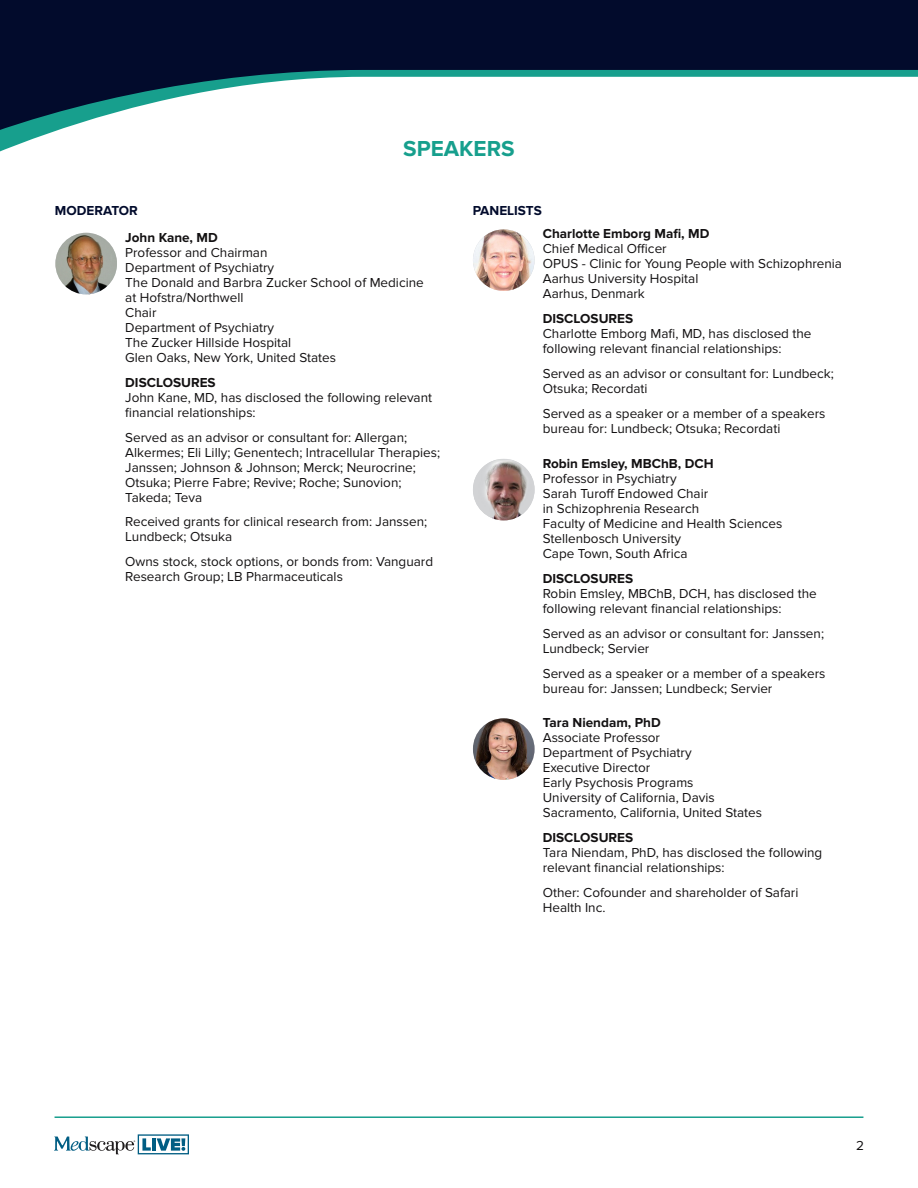
<style>
.page{position:relative;width:918px;height:1188px;background:#fff}
.page>*{position:absolute;margin:0;border:0;box-sizing:border-box;transform-origin:0 0}
.Heading{font:700 22.5px "Proxima Nova";color:#179f8d}
.Faculty_Affiliations{font:13.5px/15px "Proxima Nova";color:#131112}
.Disclosures_Statemen{font:13.5px/15px "Proxima Nova";color:#131112}
.Disclosures_Faculty{font:13.5px/15px "Proxima Nova";color:#131112}
.Section_Header{font:700 13.5px "Proxima Nova";color:#020b2c}
.s1{font-weight:700}
</style>
<div class="page">
<hr style="left:55px;top:1116px;width:808px;height:2px;background:#179f8d">
<div style="left:0;top:0;width:918px;height:70px;background:#020b2c"></div>
<svg style="left:0;top:70px;width:918px;height:82px"></svg>
<svg style="left:54px;top:1134px;width:135px;height:20px"></svg>
<img style="left:55px;top:233px;width:62px;height:61px;border-radius:30px">
<img style="left:473px;top:229px;width:62px;height:62px;border-radius:31px">
<img style="left:473px;top:459px;width:62px;height:61px">
<img style="left:473px;top:718px;width:62px;height:62px;border-radius:31px">
<p class="Heading" style="left:403px;top:135px;width:113px">SPEAKERS</p>
<p class="Section_Header" style="left:55px;top:203px;width:85px">MODERATOR</p>
<p class="Section_Header" style="left:473px;top:203px;width:70px">PANELISTS</p>
<p class="Faculty_Affiliations" style="left:125px;top:230px;width:300px"><span class="s1">John Kane, MD<br></span>Professor and Chairman<br>Department of Psychiatry<br>The Donald and Barbra Zucker School of Medicine at Hofstra/Northwell<br>Chair<br>Department of Psychiatry<br>The Zucker Hillside Hospital<br>Glen Oaks, New York, United States</p>
<p class="Disclosures_Statemen" style="left:125px;top:375px;width:308px"><span class="s1">DISCLOSURES<br></span>John Kane, MD, has disclosed the following relevant financial relationships:</p>
<p class="Disclosures_Statemen" style="left:125px;top:430px;width:316px">Served as an advisor or consultant for: Allergan; Alkermes; Eli Lilly; Genentech; Intracellular Therapies; Janssen; Johnson &amp; Johnson; Merck; Neurocrine; Otsuka; Pierre Fabre; Revive; Roche; Sunovion; Takeda; Teva</p>
<p class="Disclosures_Statemen" style="left:125px;top:515px;width:303px">Received grants for clinical research from: Janssen;<br>Lundbeck; Otsuka</p>
<p class="Disclosures_Statemen" style="left:125px;top:555px;width:309px">Owns stock, stock options, or bonds from: Vanguard<br>Research Group; LB Pharmaceuticals</p>
<p class="Faculty_Affiliations" style="left:543px;top:227px;width:301px"><span class="s1">Charlotte Emborg Mafi, MD<br></span>Chief Medical Officer<br>OPUS - Clinic for Young People with Schizophrenia<br>Aarhus University Hospital<br>Aarhus, Denmark</p>
<p class="Disclosures_Faculty" style="left:543px;top:311px;width:270px"><span class="s1">DISCLOSURES<br></span>Charlotte Emborg Mafi, MD, has disclosed the following relevant financial relationships:</p>
<p class="Disclosures_Faculty" style="left:543px;top:366px;width:293px">Served as an advisor or consultant for: Lundbeck;<br>Otsuka; Recordati</p>
<p class="Disclosures_Faculty" style="left:543px;top:406px;width:284px">Served as a speaker or a member of a speakers bureau for: Lundbeck; Otsuka; Recordati</p>
<p class="Faculty_Affiliations" style="left:543px;top:456px;width:241px"><span class="s1">Robin Emsley, MBChB, DCH<br></span>Professor in Psychiatry<br>Sarah Turoff Endowed Chair<br>in Schizophrenia Research<br>Faculty of Medicine and Health Sciences<br>Stellenbosch University<br>Cape Town, South Africa</p>
<p class="Disclosures_Faculty" style="left:543px;top:571px;width:276px"><span class="s1">DISCLOSURES<br></span>Robin Emsley, MBChB, DCH, has disclosed the following relevant financial relationships:</p>
<p class="Disclosures_Faculty" style="left:543px;top:626px;width:283px">Served as an advisor or consultant for: Janssen;<br>Lundbeck; Servier</p>
<p class="Disclosures_Faculty" style="left:543px;top:666px;width:284px">Served as a speaker or a member of a speakers bureau for: Janssen; Lundbeck; Servier</p>
<p class="Faculty_Affiliations" style="left:543px;top:716px;width:221px"><span class="s1">Tara Niendam, PhD<br></span>Associate Professor<br>Department of Psychiatry<br>Executive Director<br>Early Psychosis Programs<br>University of California, Davis<br>Sacramento, California, United States</p>
<p class="Disclosures_Statemen" style="left:543px;top:830px;width:281px"><span class="s1">DISCLOSURES<br></span>Tara Niendam, PhD, has disclosed the following relevant financial relationships:</p>
<p class="Disclosures_Statemen" style="left:543px;top:885px;width:257px">Other: Cofounder and shareholder of Safari<br>Health Inc.</p>
<p class="Faculty_Affiliations" style="left:856px;top:1138px;width:9px">2</p>
</div>
